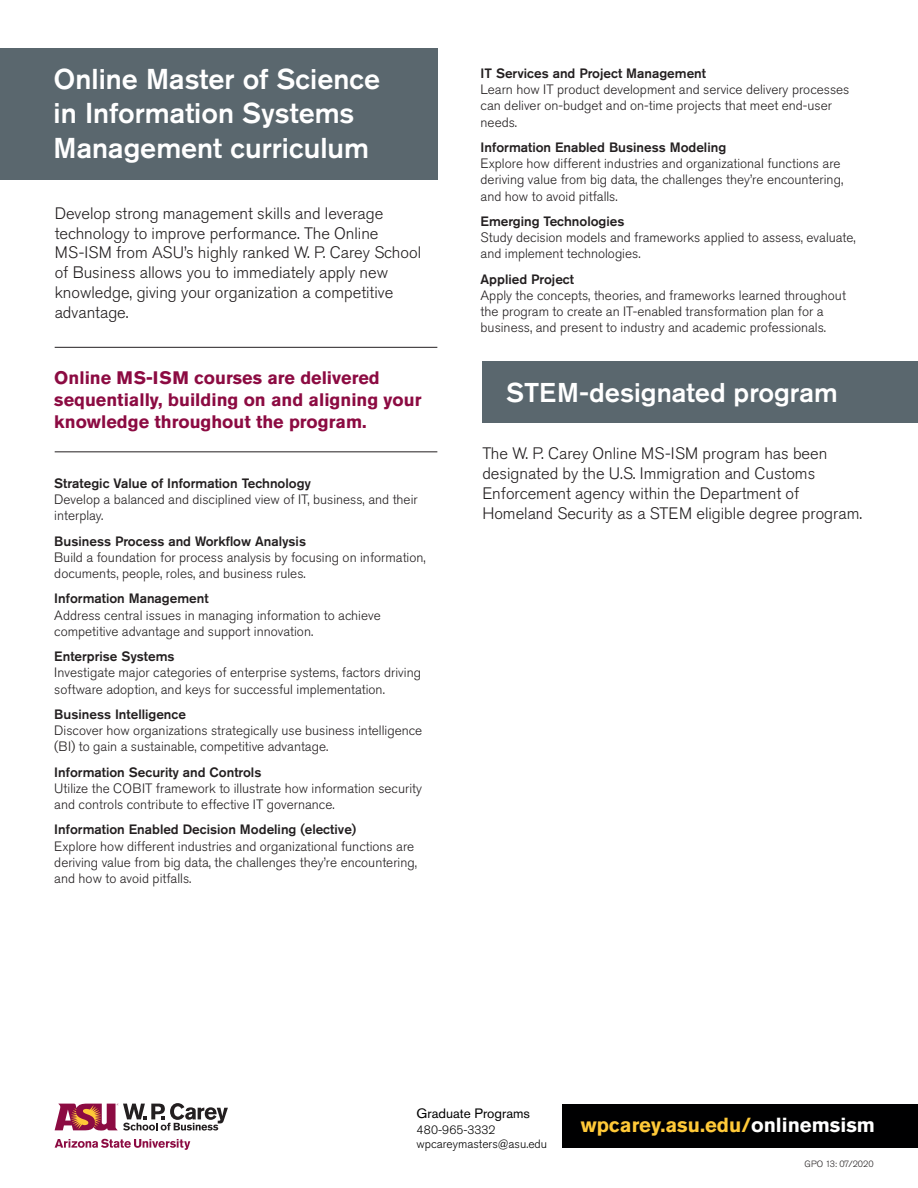
<style>
.page{position:relative;width:918px;height:1188px;background:#fff}
.page>*{position:absolute;margin:0;border:0;box-sizing:border-box;transform-origin:0 0}
.t1{font:500 28.5px/34.2px "Akzidenz Grotesk Pro";color:#fff}
.t2{font:500 27px "Akzidenz Grotesk Std";color:#fff}
.t3{font:700 20.25px "Akzidenz Grotesk Pro";color:#ffc938}
.t4{font:700 18px/21.6px "Akzidenz Grotesk Pro";color:#8c0b42}
.t5{font:300 16.5px/19.8px "Akzidenz Grotesk Pro";color:#231f20}
.t6{font:300 13.5px/16.2px "Akzidenz Grotesk Pro";color:#231f20}
.t7{font:500 13.5px "Akzidenz Grotesk Pro";color:#231f20}
.t8{font:13.5px "Akzidenz Grotesk Pro";color:#000001}
.t9{font:300 12px/13.5px "Akzidenz Grotesk Pro";color:#000001}
.t10{font:300 9px "Akzidenz Grotesk Pro";color:#231f20}
.s1{color:#fff}
</style>
<div class="page">
<hr style="left:55px;top:347px;width:382px;height:1px;background:#231f20">
<hr style="left:55px;top:451px;width:382px;height:1px;background:#231f20">
<div style="left:0;top:48px;width:437px;height:132px;background:#5a676e"></div>
<div style="left:562px;top:1104px;width:356px;height:43px;background:#000001"></div>
<svg style="left:55px;top:1139px;width:135px;height:11px"></svg>
<svg style="left:55px;top:1103px;width:173px;height:28px"></svg>
<div style="left:482px;top:361px;width:436px;height:62px;background:#5a676e"></div>
<h1 class="t1" style="left:54px;top:62px;width:328px">Online Master of Science in Information Systems<br>Management curriculum</h1>
<p class="t5" style="left:55px;top:203px;width:368px">Develop strong management skills and leverage technology to improve performance. The Online MS-ISM from ASU’s highly ranked W. P. Carey School of Business allows you to immediately apply new knowledge, giving your organization a competitive advantage.</p>
<h3 class="t4" style="left:54px;top:367px;width:369px">Online MS-ISM courses are delivered sequentially, building on and aligning your knowledge throughout the program.</h3>
<p class="t7" style="left:54px;top:474px;width:258px">Strategic Value of Information Technology</p>
<p class="t6" style="left:54px;top:491px;width:365px">Develop a balanced and disciplined view of IT, business, and their interplay.</p>
<p class="t7" style="left:54px;top:532px;width:253px">Business Process and Workflow Analysis</p>
<p class="t6" style="left:54px;top:549px;width:373px">Build a foundation for process analysis by focusing on information, documents, people, roles, and business rules.</p>
<p class="t7" style="left:54px;top:590px;width:156px">Information Management</p>
<p class="t6" style="left:54px;top:607px;width:328px">Address central issues in managing information to achieve competitive advantage and support innovation.</p>
<p class="t7" style="left:54px;top:648px;width:122px">Enterprise Systems</p>
<p class="t6" style="left:54px;top:665px;width:368px">Investigate major categories of enterprise systems, factors driving software adoption, and keys for successful implementation.</p>
<p class="t7" style="left:54px;top:705px;width:133px">Business Intelligence</p>
<p class="t6" style="left:54px;top:722px;width:369px">Discover how organizations strategically use business intelligence (BI) to gain a sustainable, competitive advantage.</p>
<p class="t7" style="left:54px;top:763px;width:209px">Information Security and Controls</p>
<p class="t6" style="left:54px;top:780px;width:369px">Utilize the COBIT framework to illustrate how information security and controls contribute to effective IT governance.</p>
<p class="t7" style="left:54px;top:821px;width:304px">Information Enabled Decision Modeling (elective)</p>
<p class="t6" style="left:54px;top:838px;width:364px">Explore how different industries and organizational functions are deriving value from big data, the challenges they’re encountering, and how to avoid pitfalls.</p>
<p class="t7" style="left:481px;top:65px;width:227px">IT Services and Project Management</p>
<p class="t6" style="left:481px;top:81px;width:370px">Learn how IT product development and service delivery processes can deliver on-budget and on-time projects that meet end-user needs.</p>
<p class="t7" style="left:481px;top:139px;width:247px">Information Enabled Business Modeling</p>
<p class="t6" style="left:481px;top:155px;width:364px">Explore how different industries and organizational functions are deriving value from big data, the challenges they’re encountering, and how to avoid pitfalls.</p>
<p class="t7" style="left:481px;top:213px;width:145px">Emerging Technologies</p>
<p class="t6" style="left:481px;top:229px;width:377px">Study decision models and frameworks applied to assess, evaluate, and implement technologies.</p>
<p class="t7" style="left:481px;top:270px;width:95px">Applied Project</p>
<p class="t6" style="left:481px;top:287px;width:367px">Apply the concepts, theories, and frameworks learned throughout the program to create an IT-enabled transformation plan for a business, and present to industry and academic professionals.</p>
<h2 class="t2" style="left:506px;top:376px;width:333px">STEM-designated program</h2>
<p class="t5" style="left:482px;top:444px;width:381px">The W. P. Carey Online MS-ISM program has been designated by the U.S. Immigration and Customs Enforcement agency within the Department of Homeland Security as a STEM eligible degree program.</p>
<p class="t8" style="left:417px;top:1104px;width:115px">Graduate Programs</p>
<p class="t9" style="left:417px;top:1123px;width:132px">480-965-3332 wpcareymasters@asu.edu</p>
<h3 class="t3" style="left:581px;top:1111px;width:296px">wpcarey.asu.edu/<span class="s1">onlinemsism</span></h3>
<p class="t10" style="left:805px;top:1158px;width:71px">GPO 13: 07/2020</p>
</div>
